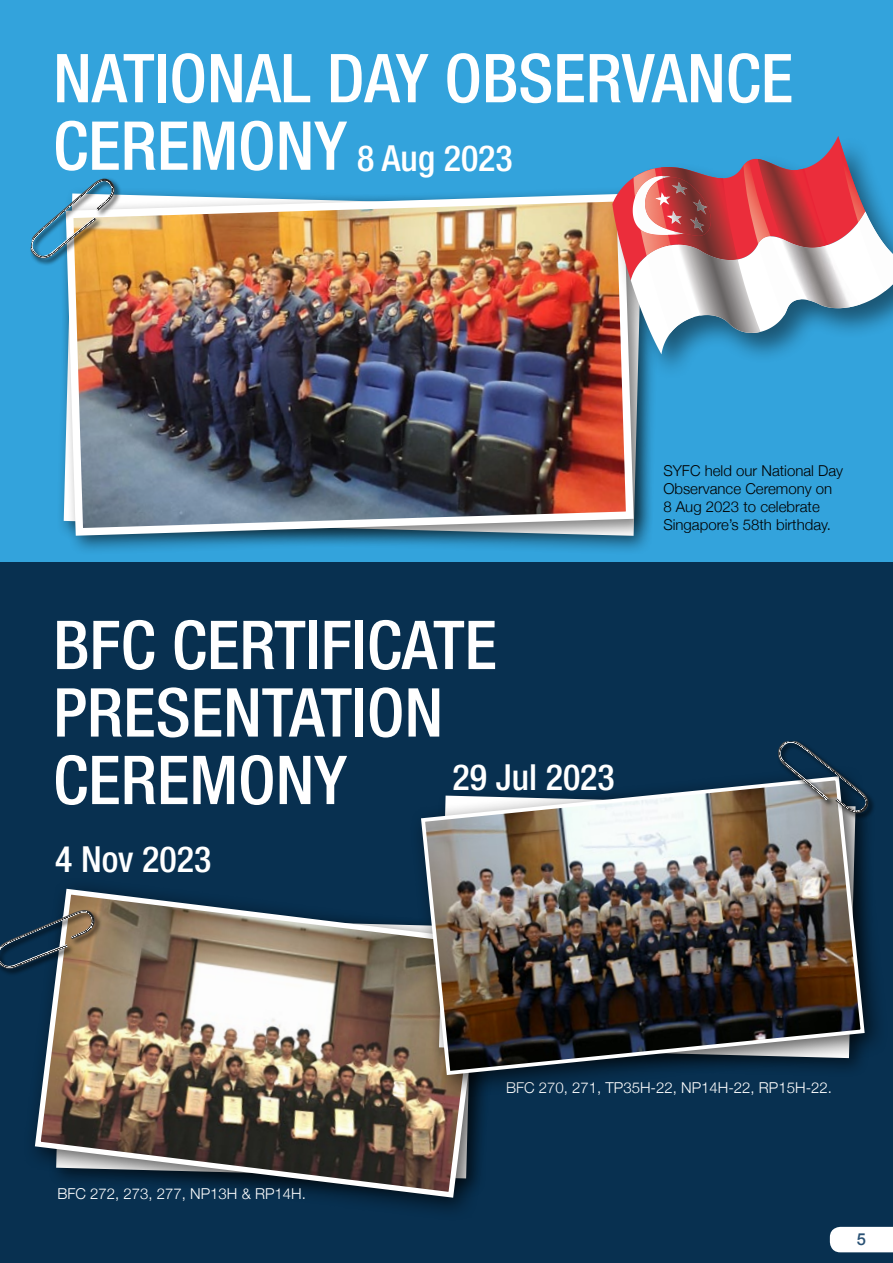
<style>
.page{position:relative;width:893px;height:1263px;background:#fff}
.page>*{position:absolute;margin:0;border:0;box-sizing:border-box;transform-origin:0 0}
.t1{font:500 condensed 67.5px/67.5px "Helvetica Neue LT Pro";color:#fff}
.t2{font:500 condensed 36px "Helvetica Neue LT Pro";color:#fff}
.t3{font:500 16.5px "Helvetica Neue";color:#295174}
.t4{font:300 15px/18px "Helvetica Neue";color:#000}
.t5{font:300 15px "Helvetica Neue";color:#fff}
</style>
<div class="page">
<div style="left:0;top:557px;width:893px;height:706px;background:#083050"></div>
<div style="left:0;top:0;width:893px;height:561px;background:#33a3dc"></div>
<div style="left:58px;top:186px;width:596px;height:369px;background:#000;opacity:.5"></div>
<img style="left:62px;top:190px;width:575px;height:350px">
<div style="left:29px;top:177px;width:93px;height:89px;background:#000;opacity:.75"></div>
<svg style="left:31px;top:179px;width:84px;height:79px"></svg>
<div style="left:606px;top:133px;width:287px;height:249px;background:#000;opacity:.47"></div>
<svg style="left:612px;top:136px;width:281px;height:218px"></svg>
<img style="left:838px;top:136px;width:27px;height:86px">
<img style="left:858px;top:212px;width:35px;height:79px">
<img style="left:34px;top:888px;width:449px;height:312px">
<div style="left:0;top:909px;width:102px;height:67px;background:#000;opacity:.75"></div>
<svg style="left:0;top:910px;width:95px;height:59px"></svg>
<div style="left:409px;top:764px;width:480px;height:335px;background:#000;opacity:.65"></div>
<img style="left:419px;top:774px;width:448px;height:303px">
<div style="left:777px;top:740px;width:98px;height:80px;background:#000;opacity:.75"></div>
<svg style="left:778px;top:741px;width:90px;height:72px"></svg>
<div style="left:830px;top:1227px;width:63px;height:25px;background:#fff"></div>
<h1 class="t1" style="left:53px;top:44px;width:152px">NATIONAL</h1>
<h1 class="t1" style="left:327px;top:44px;width:190px">DAY OBSERVANCE</h1>
<h1 class="t1" style="left:53px;top:111px;width:73px">CEREMON</h1>
<h1 class="t1" style="left:314px;top:111px;width:34px">Y</h1>
<h2 class="t2" style="left:357px;top:137px;width:157px">8 AUG 2023</h2>
<h1 class="t1" style="left:53px;top:610px;width:347px">BFC CERTIFICATE<br>PRESENTAT</h1>
<h1 class="t1" style="left:352px;top:678px;width:51px">ION</h1>
<h1 class="t1" style="left:53px;top:745px;width:73px">CEREMON</h1>
<h1 class="t1" style="left:314px;top:745px;width:34px">Y</h1>
<h2 class="t2" style="left:55px;top:838px;width:158px">4 NOV 2023</h2>
<h2 class="t2" style="left:453px;top:756px;width:164px">29 JUL 2023</h2>
<p class="t4" style="left:663px;top:460px;width:181px">SYFC held our National Day<br>Observance Ceremony on<br>8 Aug 2023 to celebrate<br>Singapore’s 58th birthday.</p>
<p class="t5" style="left:57px;top:1181px;width:250px">BFC 272, 273, 277, NP13H &amp; RP14H.</p>
<p class="t5" style="left:506px;top:1075px;width:328px">BFC 270, 271, TP35H-22, NP14H-22, RP15H-22.</p>
<p class="t3" style="left:857px;top:1226px;width:11px">5</p>
</div>
